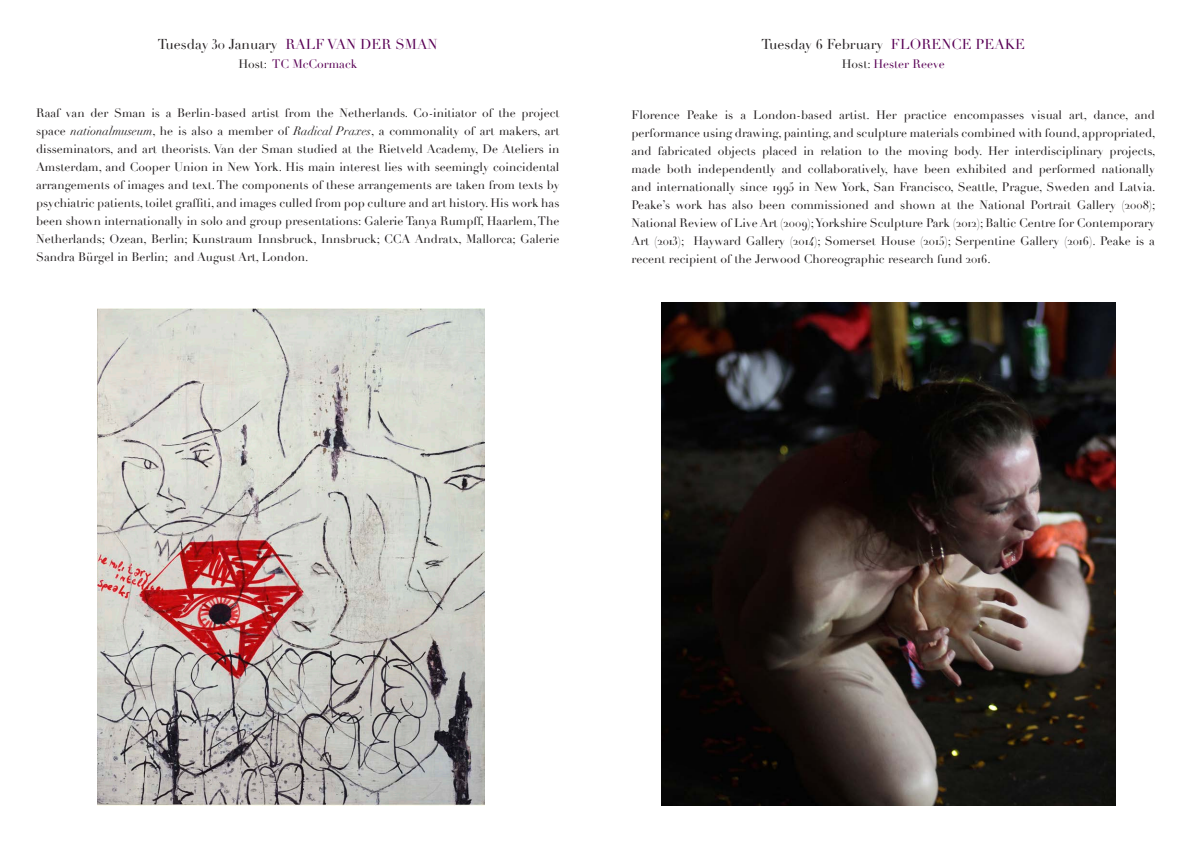
<style>
.page{position:relative;width:1191px;height:842px;background:#fff}
.page>*{position:absolute;margin:0;border:0;box-sizing:border-box;transform-origin:0 0}
.t1{font:14px "Didot";color:#231f20}
.t2{font:12px/18px "Didot";color:#231f20;text-align:justify}
.t3{font:12px "Didot";color:#590155}
.s1{font-family:"Didot LH Headline Os F"}
.s2{color:#590155}
.s3{color:#231f20}
.s4{font-style:italic}
</style>
<div class="page">
<img style="left:97px;top:309px;width:388px;height:497px">
<img style="left:661px;top:303px;width:455px;height:503px">
<p class="t1" style="left:158px;top:36px;width:281px">Tuesday <span class="s1">30</span> January <span class="s2">RALF VAN DER SMAN</span></p>
<p class="t3" style="left:238px;top:57px;width:120px"><span class="s3">Host:</span> TC McCormack</p>
<p class="t2" style="left:36px;top:104px;width:525px">Raaf van der Sman is a Berlin-based artist from the Netherlands. Co-initiator of the project space <span class="s4">nationalmuseum</span>, he is also a member of <span class="s4">Radical Praxes</span>, a commonality of art makers, art disseminators, and art theorists. Van der Sman studied at the Rietveld Academy, De Ateliers in Amsterdam, and Cooper Union in New York. His main interest lies with seemingly coincidental arrangements of images and text. The components of these arrangements are taken from texts by psychiatric patients, toilet graffiti, and images culled from pop culture and art history. His work has been shown internationally in solo and group presentations: Galerie Tanya Rumpff, Haarlem, The Netherlands; Ozean, Berlin; Kunstraum Innsbruck, Innsbruck; CCA Andratx, Mallorca; Galerie Sandra Bürgel in Berlin; and August Art, London.</p>
<p class="t1" style="left:761px;top:36px;width:265px">Tuesday <span class="s1">6</span> February <span class="s2">FLORENCE PEAKE</span></p>
<p class="t3" style="left:841px;top:57px;width:104px"><span class="s3">Host:</span> Hester Reeve</p>
<p class="t2" style="left:631px;top:106px;width:525px">Florence Peake is a London-based artist. Her practice encompasses visual art, dance, and performance using drawing, painting, and sculpture materials combined with found, appropriated, and fabricated objects placed in relation to the moving body. Her interdisciplinary projects, made both independently and collaboratively, have been exhibited and performed nationally and internationally since <span class="s1">1995</span> in New York, San Francisco, Seattle, Prague, Sweden and Latvia.<br>Peake’s work has also been commissioned and shown at the National Portrait Gallery (<span class="s1">2008</span>); National Review of Live Art (<span class="s1">2009</span>); Yorkshire Sculpture Park (<span class="s1">2012</span>); Baltic Centre for Contemporary Art (<span class="s1">2013</span>); Hayward Gallery (<span class="s1">2014</span>); Somerset House (<span class="s1">2015</span>); Serpentine Gallery (<span class="s1">2016</span>). Peake is a recent recipient of the Jerwood Choreographic research fund <span class="s1">2016</span>.</p>
</div>
